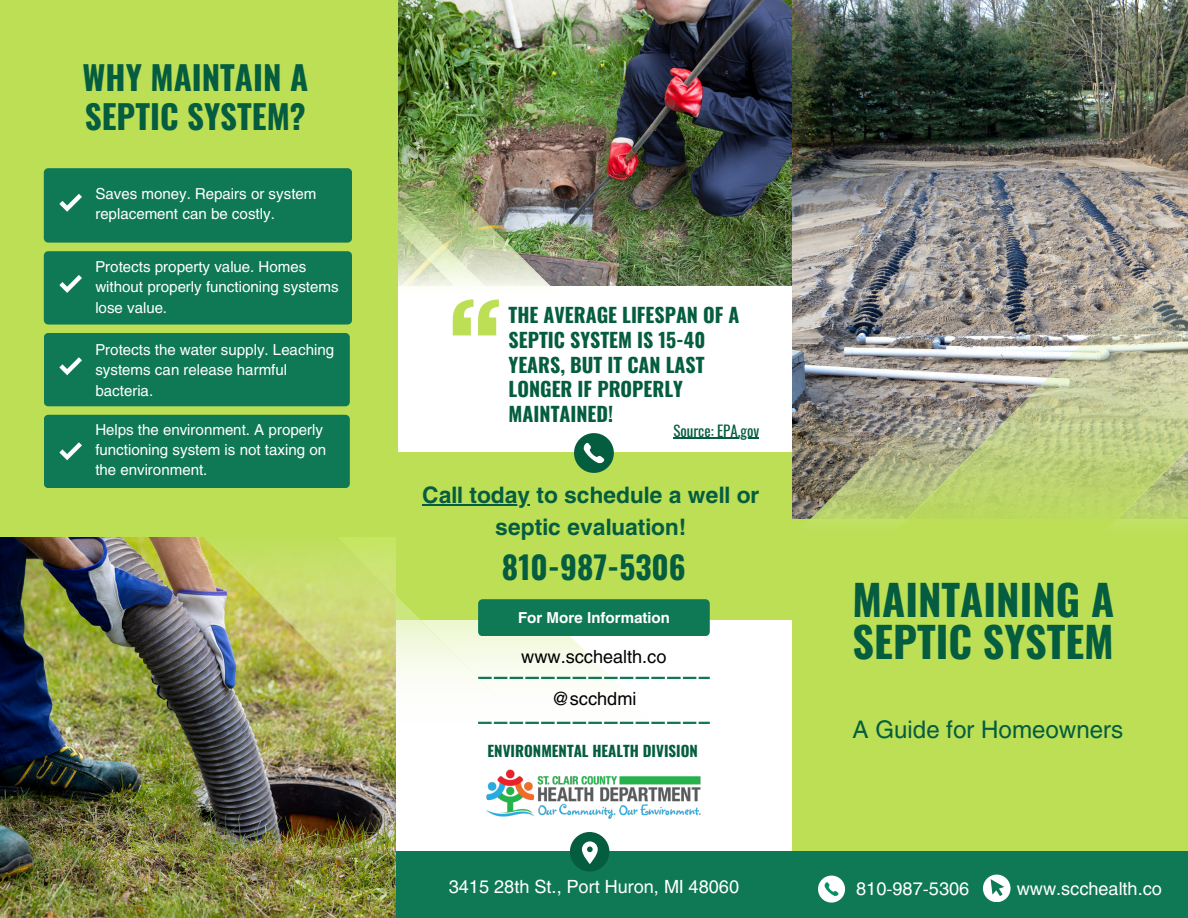
<style>
.page{position:relative;width:1188px;height:918px;background:#fff}
.page>*{position:absolute;margin:0;border:0;box-sizing:border-box;transform-origin:0 0}
.t1{font:700 42px/41.7px "Oswald";color:#055d40}
.t2{font:700 33px/39.3px "Oswald";color:#055d40}
.t3{font:700 31.5px "Oswald";color:#055d40}
.t4{font:24px "Helios";color:#055d40}
.t5{font:700 22.5px/31.5px "Helios";color:#055d40;text-align:center}
.t6{font:700 19.95px/24.8px "Oswald";color:#055d40}
.t7{font:18px "Helios";color:#fff}
.t8{font:18px "Helios";color:#000}
.t9{font:15px/20.2px "Helios";color:#fff}
.t10{font:700 15px "Oswald";color:#055d40}
.t11{font:700 15px "Helios";color:#fff}
.t12{font:15px "Oswald";color:#055d40}
</style>
<div class="page">
<img style="left:0;top:537px;width:396px;height:381px">
<svg style="left:539px;top:636px;width:133px;height:86px"></svg>
<svg style="left:539px;top:677px;width:171px;height:2px"></svg>
<svg style="left:541px;top:722px;width:169px;height:2px"></svg>
<img style="left:398px;top:0;width:394px;height:286px">
<img style="left:792px;top:0;width:396px;height:385px">
<img style="left:886px;top:211px;width:302px;height:308px">
<div style="left:396px;top:851px;width:792px;height:67px;background:#0f7956"></div>
<div style="left:792px;top:519px;width:396px;height:332px;background:#bcdf55"></div>
<svg style="left:1096px;top:373px;width:92px;height:153px"></svg>
<img style="left:792px;top:385px;width:250px;height:140px">
<div style="left:0;top:0;width:398px;height:537px;background:#bcdf55"></div>
<div style="left:396px;top:452px;width:396px;height:167px;background:#bcdf55"></div>
<svg style="left:574px;top:433px;width:39px;height:39px"></svg>
<div style="left:570px;top:832px;width:39px;height:40px;background:#055d40;border-radius:50%"></div>
<svg style="left:582px;top:841px;width:15px;height:23px"></svg>
<div style="left:539px;top:599px;width:171px;height:37px;background:#0f7956"></div>
<svg style="left:818px;top:876px;width:27px;height:27px"></svg>
<div style="left:983px;top:875px;width:28px;height:27px;background:#fff;border-radius:50%"></div>
<svg style="left:991px;top:879px;width:13px;height:17px"></svg>
<img style="left:486px;top:769px;width:215px;height:50px">
<img style="left:196px;top:537px;width:343px;height:201px">
<hr style="left:422px;top:504px;width:108px;height:2px;background:#055d40">
<hr style="left:673px;top:438px;width:86px;height:1px;background:#055d40">
<svg style="left:44px;top:147px;width:517px;height:259px"></svg>
<div style="left:44px;top:415px;width:306px;height:73px;background:#0f7956"></div>
<p class="t2" style="left:83px;top:56px;width:227px">WHY MAINTAIN A<br>SEPTIC SYSTEM?</p>
<p class="t9" style="left:95px;top:183px;width:223px">Saves money. Repairs or system replacement can be costly.</p>
<p class="t9" style="left:95px;top:256px;width:245px">Protects property value. Homes without properly functioning systems lose value.</p>
<h6 class="t9" style="left:95px;top:339px;width:240px">Protects the water supply. Leaching systems can release harmful bacteria.</h6>
<p class="t9" style="left:95px;top:419px;width:232px">Helps the environment. A properly functioning system is not taxing on the environment.</p>
<p class="t6" style="left:509px;top:302px;width:232px">THE AVERAGE LIFESPAN OF A<br>SEPTIC SYSTEM IS 15-40<br>YEARS, BUT IT CAN LAST<br>LONGER IF PROPERLY<br>MAINTAINED!</p>
<p class="t12" style="left:673px;top:419px;width:87px">Source: EPA.gov</p>
<p class="t5" style="left:422px;top:479px;width:339px">Call today to schedule a well or septic evaluation!</p>
<h2 class="t3" style="left:502px;top:542px;width:185px">810-987-5306</h2>
<p class="t11" style="left:518px;top:608px;width:153px">For More Information</p>
<p class="t8" style="left:521px;top:646px;width:147px">www.scchealth.co</p>
<p class="t8" style="left:551px;top:688px;width:87px">@scchdmi</p>
<p class="t10" style="left:488px;top:739px;width:212px">ENVIRONMENTAL HEALTH DIVISION</p>
<p class="t7" style="left:449px;top:875px;width:292px">3415 28th St., Port Huron, MI 48060</p>
<p class="t1" style="left:853px;top:577px;width:263px">MAINTAINING A<br>SEPTIC SYSTEM</p>
<p class="t4" style="left:853px;top:714px;width:272px">A Guide for Homeowners</p>
<p class="t7" style="left:856px;top:877px;width:115px">810-987-5306</p>
<p class="t7" style="left:1017px;top:877px;width:147px">www.scchealth.co</p>
</div>
